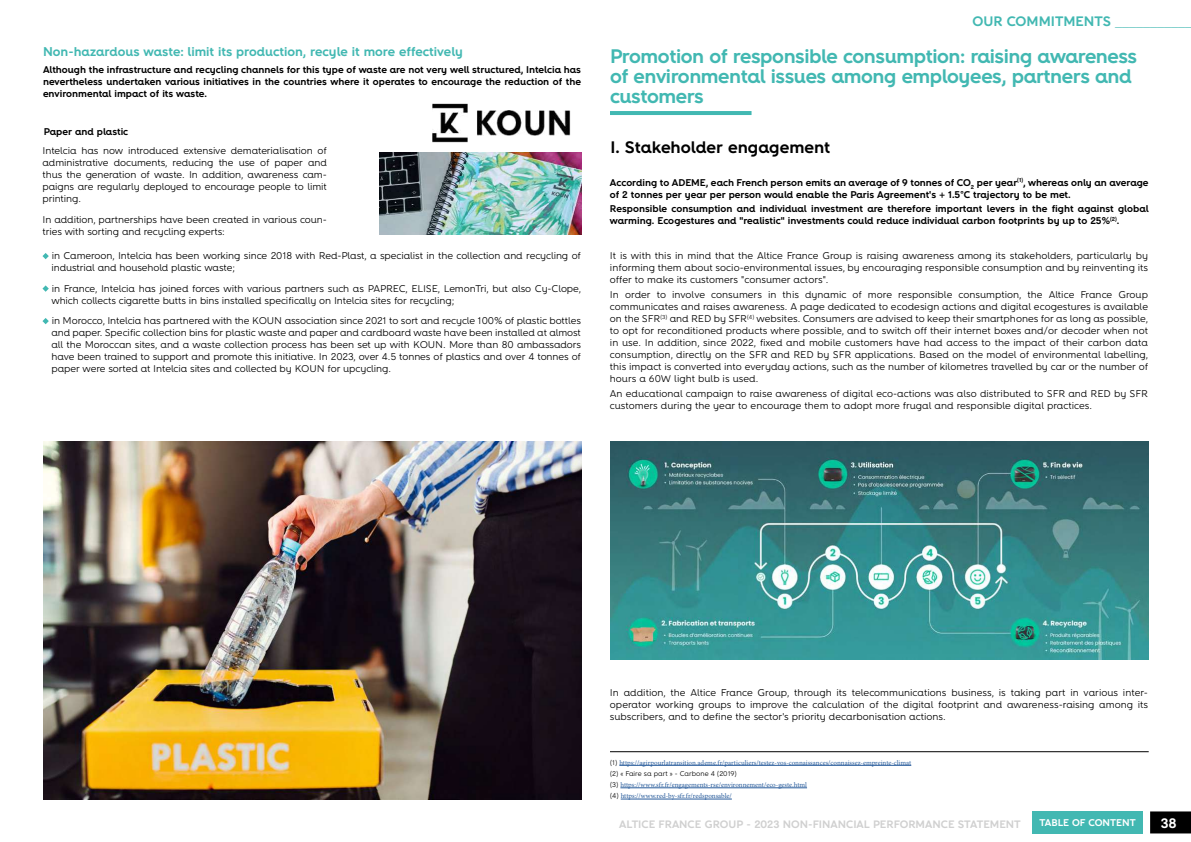
<style>
.page{position:relative;width:1191px;height:842px;background:#fff}
.page>*{position:absolute;margin:0;border:0;box-sizing:border-box;transform-origin:0 0}
.t1{font:700 20px/20px "Altice";letter-spacing:-.02em;color:#42b8b2}
.t2{font:700 17px "Altice";color:#000}
.t3{font:700 14px "Altice";color:#42b8b2}
.t4{font:700 14px "Altice";color:#fff}
.t5{font:700 13px "Altice";color:#42b8b2}
.t6{font:700 11px "Altice";color:#d0d0d0}
.t7{font:10px/12px "Altice";letter-spacing:-.01em;color:#000;text-align:justify}
.t8{font:700 10px/12px "Altice";color:#000}
.t9{font:700 10px "Altice";color:#fff}
.t10{font:7px/11.2px "Minion Pro";color:#275b9b}
.t11{font:7px "Altice";color:#000}
.s1{font-weight:400}
.s2{font-family:"Altice";color:#000}
</style>
<div class="page">
<div style="left:1150px;top:811px;width:41px;height:22px;background:#000"></div>
<div style="left:1032px;top:811px;width:111px;height:22px;background:#42b8b2"></div>
<svg style="left:42px;top:253px;width:7px;height:6px"></svg>
<svg style="left:42px;top:285px;width:7px;height:7px"></svg>
<svg style="left:42px;top:318px;width:7px;height:6px"></svg>
<img style="left:432px;top:103px;width:139px;height:40px">
<img style="left:380px;top:152px;width:201px;height:83px">
<img style="left:43px;top:441px;width:538px;height:358px">
<hr style="left:610px;top:111px;width:141px;height:4px;background:#42b8b2">
<hr style="left:619px;top:765px;width:292px;height:1px;background:#275b9b">
<hr style="left:620px;top:788px;width:187px;height:1px;background:#275b9b">
<hr style="left:620px;top:799px;width:112px;height:1px;background:#275b9b">
<hr style="left:610px;top:751px;width:538px;height:1px;background:#000">
<img style="left:610px;top:441px;width:538px;height:219px">
<h3 class="t5" style="left:43px;top:43px;width:421px">Non-hazardous waste: limit its production, recyle it more effectively</h3>
<p class="t8" style="left:43px;top:64px;width:539px;text-align:justify">Although the infrastructure and recycling channels for this type of waste are not very well structured, Intelcia has nevertheless undertaken various initiatives in the countries where it operates to encourage the reduction of the environmental impact of its waste.</p>
<p class="t8" style="left:44px;top:125px;width:86px">Paper and plastic</p>
<p class="t7" style="left:43px;top:145px;width:286px">Intelcia has now introduced extensive dematerialisation of administrative documents, reducing the use of paper and thus the generation of waste. In addition, awareness cam&shy;paigns are regularly deployed to encourage people to limit printing.</p>
<p class="t7" style="left:43px;top:213px;width:286px">In addition, partnerships have been created in various coun&shy;tries with sorting and recycling experts:</p>
<p class="t7" style="left:51px;top:250px;width:531px">in Cameroon, Intelcia has been working since 2018 with Red-Plast, a specialist in the collection and recycling of industrial and household plastic waste;</p>
<p class="t7" style="left:51px;top:282px;width:531px">in France, Intelcia has joined forces with various partners such as PAPREC, ELISE, LemonTri, but also Cy-Clope, which collects cigarette butts in bins installed specifically on Intelcia sites for recycling;</p>
<p class="t7" style="left:51px;top:315px;width:531px">in Morocco, Intelcia has partnered with the KOUN association since 2021 to sort and recycle 100% of plastic bottles and paper. Specific collection bins for plastic waste and paper and cardboard waste have been installed at almost all the Moroccan sites, and a waste collection process has been set up with KOUN. More than 80 ambassadors have been trained to support and promote this initiative. In 2023, over 4.5 tonnes of plastics and over 4 tonnes of paper were sorted at Intelcia sites and collected by KOUN for upcycling.</p>
<h3 class="t3" style="left:972px;top:13px;width:221px">OUR COMMITMENTS <span class="s1">___________</span></h3>
<h1 class="t1" style="left:610px;top:45px;width:528px">Promotion of responsible consumption: raising awareness of environmental issues among employees, partners and customers</h1>
<h2 class="t2" style="left:610px;top:137px;width:221px">I. Stakeholder engagement</h2>
<p class="t8" style="left:610px;top:176px;width:540px">According to ADEME, each French person emits an average of 9 tonnes of CO<sub>2</sub> per year<sup>(1)</sup>, whereas only an average of 2 tonnes per year per person would enable the Paris Agreement's + 1.5°C trajectory to be met.</p>
<p class="t8" style="left:610px;top:203px;width:540px">Responsible consumption and individual investment are therefore important levers in the fight against global warming. Ecogestures and "realistic" investments could reduce individual carbon footprints by up to 25%<sup>(2)</sup>.</p>
<p class="t7" style="left:610px;top:250px;width:539px">It is with this in mind that the Altice France Group is raising awareness among its stakeholders, particularly by informing them about socio-environmental issues, by encouraging responsible consumption and by reinventing its offer to make its customers "consumer actors".</p>
<p class="t7" style="left:610px;top:289px;width:539px">In order to involve consumers in this dynamic of more responsible consumption, the Altice France Group communicates and raises awareness. A page dedicated to ecodesign actions and digital ecogestures is available on the SFR<sup>(3)</sup> and RED by SFR<sup>(4)</sup> websites. Consumers are advised to keep their smartphones for as long as possible, to opt for reconditioned products where possible, and to switch off their internet boxes and/or decoder when not in use. In addition, since 2022, fixed and mobile customers have had access to the impact of their carbon data consumption, directly on the SFR and RED by SFR applications. Based on the model of environmental labelling, this impact is converted into everyday actions, such as the number of kilometres travelled by car or the number of hours a 60W light bulb is used.</p>
<p class="t7" style="left:610px;top:387px;width:539px">An educational campaign to raise awareness of digital eco-actions was also distributed to SFR and RED by SFR customers during the year to encourage them to adopt more frugal and responsible digital practices.</p>
<p class="t7" style="left:610px;top:686px;width:539px">In addition, the Altice France Group, through its telecommunications business, is taking part in various inter&shy;operator working groups to improve the calculation of the digital footprint and awareness-raising among its subscribers, and to define the sector's priority decarbonisation actions.</p>
<p class="t10" style="left:610px;top:757px;width:303px"><span class="s2">(1)</span> https://agirpourlatransition.ademe.fr/particuliers/testez-vos-connaissances/connaissez-empreinte-climat</p>
<p class="t11" style="left:610px;top:769px;width:128px">(2) « Faire sa part » - Carbone 4 (2019)</p>
<p class="t10" style="left:610px;top:779px;width:198px"><span class="s2">(3)</span> https://www.sfr.fr/engagements-rse/environnement/eco-geste.html <span class="s2">(4)</span> https://www.red-by-sfr.fr/redsponsable/</p>
<p class="t6" style="left:619px;top:817px;width:403px">ALTICE FRANCE GROUP - 2023 NON-FINANCIAL PERFORMANCE STATEMENT</p>
<h3 class="t4" style="left:1160px;top:815px;width:18px">38</h3>
<p class="t9" style="left:1039px;top:816px;width:98px">TABLE OF CONTENT</p>
</div>
